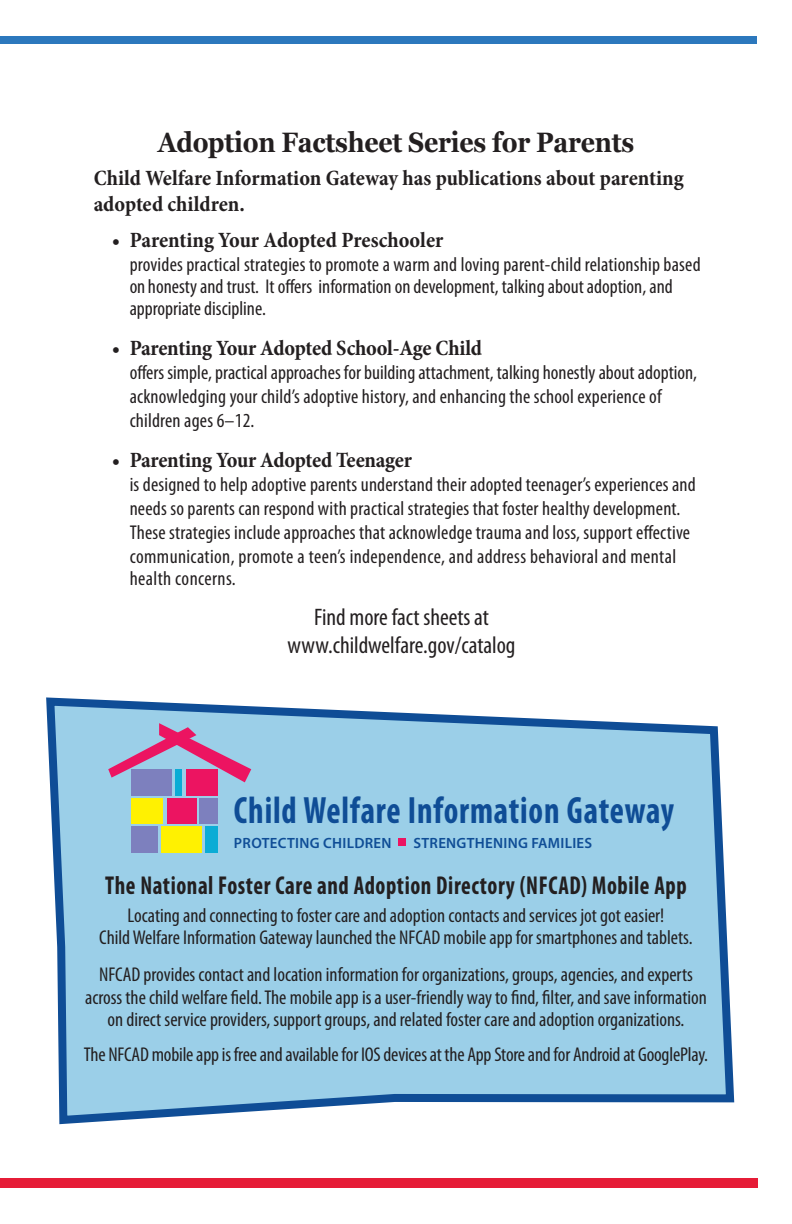
<style>
.page{position:relative;width:792px;height:1224px;background:#fff}
.page>*{position:absolute;margin:0;border:0;box-sizing:border-box;transform-origin:0 0}
.t1{font:700 condensed 38.2px "Myriad Pro";letter-spacing:.025em;color:#0f4d96;scale:.89 1}
.t2{font:700 28px "Georgia";letter-spacing:-.01em;color:#231f20;scale:.89 1}
.t3{font:700 condensed 26px "Myriad Pro";letter-spacing:.025em;color:#231f20;scale:.89 1}
.t4{font:condensed 24px/28px "Myriad Pro";color:#231f20;text-align:center}
.t5{font:700 condensed 22px/26px "Minion Pro";letter-spacing:-.01em;color:#231f20}
.t6{font:condensed 20px/24px "Myriad Pro";color:#231f20}
.t7{font:condensed 20px "Myriad Pro";letter-spacing:.02em;color:#231f20}
.t8{font:600 14.8px "Myriad Pro";letter-spacing:.02em;color:#0f4d96}
</style>
<div class="page">
<svg style="left:46px;top:697px;width:689px;height:428px"></svg>
<div style="left:0;top:36px;width:756px;height:7px;background:#2c78bd"></div>
<div style="left:0;top:1178px;width:757px;height:10px;background:#e61c37"></div>
<div style="left:399px;top:839px;width:7px;height:7px;background:#ec1461"></div>
<div style="left:186px;top:769px;width:32px;height:27px;background:#ec1461"></div>
<div style="left:175px;top:769px;width:7px;height:27px;background:#0bacd5"></div>
<div style="left:131px;top:769px;width:41px;height:27px;background:#7d80be"></div>
<div style="left:167px;top:798px;width:29px;height:26px;background:#ec1461"></div>
<div style="left:199px;top:798px;width:19px;height:26px;background:#7d80be"></div>
<div style="left:131px;top:798px;width:32px;height:26px;background:#fff101"></div>
<div style="left:161px;top:827px;width:41px;height:26px;background:#fff101"></div>
<div style="left:131px;top:827px;width:27px;height:26px;background:#7d80be"></div>
<div style="left:206px;top:827px;width:12px;height:26px;background:#0bacd5"></div>
<svg style="left:108px;top:723px;width:143px;height:59px"></svg>
<h2 class="t2" style="left:158px;top:125px;width:537px">Adoption Factsheet Series for Parents</h2>
<p class="t5" style="left:94px;top:165px;width:591px">Child Welfare Information Gateway has publications about parenting adopted children.</p>
<p class="t5" style="left:112px;top:227px;width:333px">• Parenting Your Adopted Preschooler</p>
<p class="t6" style="left:130px;top:253px;width:573px;line-height:22px">provides practical strategies to promote a warm and loving parent-child relationship based on honesty and trust. It offers information on development, talking about adoption, and appropriate discipline.</p>
<p class="t5" style="left:112px;top:335px;width:372px">• Parenting Your Adopted School-Age Child</p>
<p class="t6" style="left:130px;top:360px;width:569px">offers simple, practical approaches for building attachment, talking honestly about adoption, acknowledging your child’s adoptive history, and enhancing the school experience of children ages 6–12.</p>
<p class="t5" style="left:112px;top:447px;width:302px">• Parenting Your Adopted Teenager</p>
<p class="t6" style="left:130px;top:472px;width:568px">is designed to help adoptive parents understand their adopted teenager’s experiences and needs so parents can respond with practical strategies that foster healthy development.<br>These strategies include approaches that acknowledge trauma and loss, support effective communication, promote a teen’s independence, and address behavioral and mental</p>
<p class="t7" style="left:130px;top:566px;width:108px">health concerns.</p>
<p class="t4" style="left:287px;top:603px;width:230px">Find more fact sheets at www.childwelfare.gov/catalog</p>
<h1 class="t1" style="left:234px;top:787px;width:496px">Child Welfare Information Gateway</h1>
<p class="t8" style="left:234px;top:833px;width:159px">PROTECTING CHILDREN</p>
<p class="t8" style="left:413px;top:833px;width:179px">STRENGTHENING FAMILIES</p>
<h3 class="t3" style="left:105px;top:869px;width:655px">The National Foster Care and Adoption Directory (NFCAD) Mobile App</h3>
<p class="t6" style="left:99px;top:904px;width:595px;line-height:22.4px;text-align:center">Locating and connecting to foster care and adoption contacts and services jot got easier!<br>Child Welfare Information Gateway launched the NFCAD mobile app for smartphones and tablets.</p>
<p class="t6" style="left:85px;top:963px;width:623px;line-height:22.4px;text-align:center">NFCAD provides contact and location information for organizations, groups, agencies, and experts across the child welfare field. The mobile app is a user-friendly way to find, filter, and save information on direct service providers, support groups, and related foster care and adoption organizations.</p>
<p class="t6" style="left:84px;top:1042px;width:626px">The NFCAD mobile app is free and available for IOS devices at the App Store and for Android at GooglePlay.</p>
</div>
